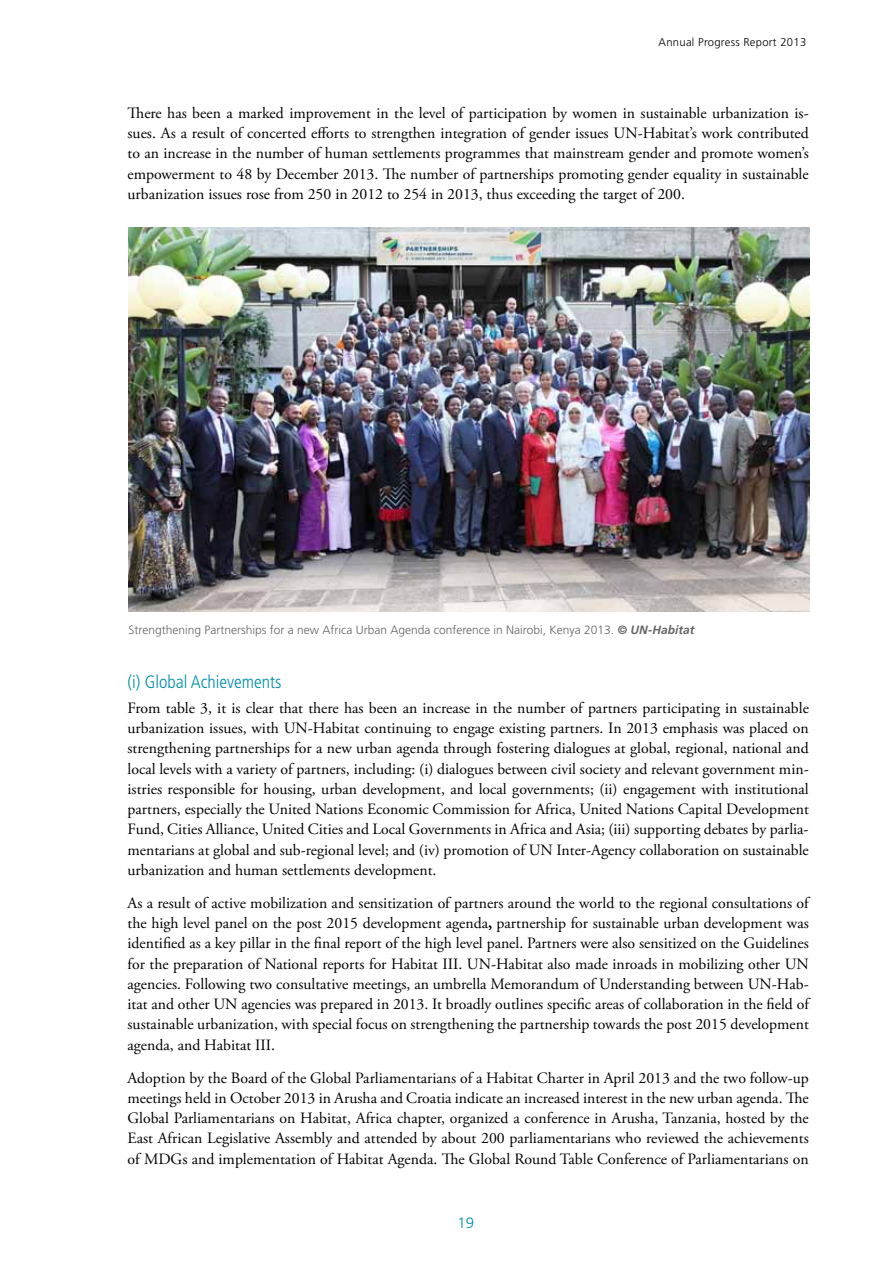
<style>
.page{position:relative;width:893px;height:1263px;background:#fff}
.page>*{position:absolute;margin:0;border:0;box-sizing:border-box;transform-origin:0 0}
.t1{font:300 condensed 18px "Frutiger LT Std";color:#008ea9}
.t2{font:15.75px/20.2px "Adobe Garamond Pro";color:#000;text-align:justify}
.t3{font:300 15px "Frutiger";color:#008ea9}
.t4{font:300 12px "Frutiger LT Std";color:#636466}
.t5{font:300 11.25px "Frutiger";letter-spacing:.025em;color:#000}
.s1{font-family:"Frutiger";font-weight:700;font-style:italic}
.s2{font-weight:700}
</style>
<div class="page">
<img style="left:129px;top:228px;width:680px;height:383px">
<p class="t5" style="left:659px;top:35px;width:149px">Annual Progress Report 2013</p>
<p class="t2" style="left:128px;top:103px;width:683px">There has been a marked improvement in the level of participation by women in sustainable urbanization is&shy;sues. As a result of concerted efforts to strengthen integration of gender issues UN-Habitat’s work contributed to an increase in the number of human settlements programmes that mainstream gender and promote women’s empowerment to 48 by December 2013. The number of partnerships promoting gender equality in sustainable urbanization issues rose from 250 in 2012 to 254 in 2013, thus exceeding the target of 200.</p>
<p class="t4" style="left:129px;top:623px;width:567px">Strengthening Partnerships for a new Africa Urban Agenda conference in Nairobi, Kenya 2013. <span class="s1">© UN-Habitat</span></p>
<p class="t1" style="left:128px;top:672px;width:156px">(i) Global Achievements</p>
<p class="t2" style="left:128px;top:698px;width:683px">From table 3, it is clear that there has been an increase in the number of partners participating in sustainable urbanization issues, with UN-Habitat continuing to engage existing partners. In 2013 emphasis was placed on strengthening partnerships for a new urban agenda through fostering dialogues at global, regional, national and local levels with a variety of partners, including: (i) dialogues between civil society and relevant government min&shy;istries responsible for housing, urban development, and local governments; (ii) engagement with institutional partners, especially the United Nations Economic Commission for Africa, United Nations Capital Development Fund, Cities Alliance, United Cities and Local Governments in Africa and Asia; (iii) supporting debates by parlia&shy;mentarians at global and sub-regional level; and (iv) promotion of UN Inter-Agency collaboration on sustainable urbanization and human settlements development.</p>
<p class="t2" style="left:128px;top:893px;width:683px">As a result of active mobilization and sensitization of partners around the world to the regional consultations of the high level panel on the post 2015 development agenda<span class="s2">,</span> partnership for sustainable urban development was identified as a key pillar in the final report of the high level panel. Partners were also sensitized on the Guidelines for the preparation of National reports for Habitat III. UN-Habitat also made inroads in mobilizing other UN agencies. Following two consultative meetings, an umbrella Memorandum of Understanding between UN-Hab&shy;itat and other UN agencies was prepared in 2013. It broadly outlines specific areas of collaboration in the field of sustainable urbanization, with special focus on strengthening the partnership towards the post 2015 development agenda, and Habitat III.</p>
<p class="t2" style="left:128px;top:1068px;width:683px">Adoption by the Board of the Global Parliamentarians of a Habitat Charter in April 2013 and the two follow-up meetings held in October 2013 in Arusha and Croatia indicate an increased interest in the new urban agenda. The Global Parliamentarians on Habitat, Africa chapter, organized a conference in Arusha, Tanzania, hosted by the East African Legislative Assembly and attended by about 200 parliamentarians who reviewed the achievements of MDGs and implementation of Habitat Agenda. The Global Round Table Conference of Parliamentarians on</p>
<p class="t3" style="left:458px;top:1214px;width:18px">19</p>
</div>
